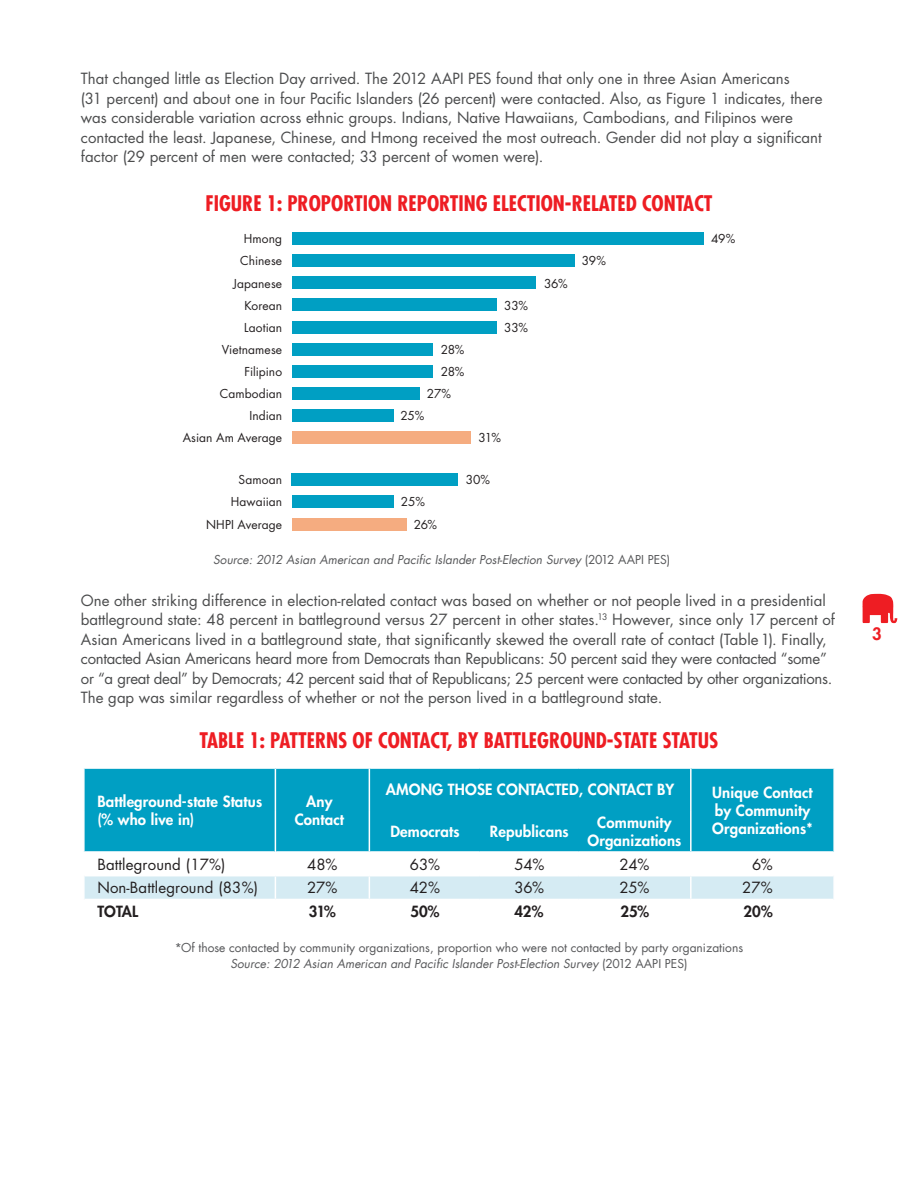
<style>
.page{position:relative;width:918px;height:1188px;background:#fff}
.page>*{position:absolute;margin:0;border:0;box-sizing:border-box;transform-origin:0 0}
.t1{font:700 condensed 21px "Futura LT";color:#ee1d23}
.t2{font:800 16.65px "Futura";color:#ee1d23}
.BODY{font:15px/19.5px "Futura";color:#4b4c4d}
.t3{font:800 15px/18px "Futura";letter-spacing:.01em;color:#fff}
.t4{font:15px "Futura";letter-spacing:.01em;color:#231f20}
.t5{font:800 15px "Futura";color:#231f20}
.source_language{font:italic 12px "Futura LT";color:#57585a}
.t6{font:12px "Futura";letter-spacing:.005em;color:#231f20}
.source_language-2{font:12px "Futura LT";color:#57585a}
.s1{font-style:normal}
</style>
<div class="page">
<svg style="left:863px;top:594px;width:34px;height:29px"></svg>
<div style="left:85px;top:769px;width:748px;height:82px;background:#009fc3"></div>
<hr style="left:369px;top:810px;width:1px;height:41px;background:#fff">
<hr style="left:369px;top:769px;width:1px;height:41px;background:#fff">
<hr style="left:690px;top:769px;width:2px;height:41px;background:#fff">
<hr style="left:690px;top:810px;width:2px;height:41px;background:#fff">
<hr style="left:275px;top:769px;width:1px;height:41px;background:#fff">
<hr style="left:275px;top:810px;width:1px;height:42px;background:#fff">
<svg style="left:84px;top:876px;width:750px;height:23px"></svg>
<div style="left:292px;top:518px;width:114px;height:12px;background:#f5ac80"></div>
<div style="left:292px;top:495px;width:101px;height:13px;background:#009fc3"></div>
<div style="left:292px;top:473px;width:166px;height:12px;background:#009fc3"></div>
<div style="left:292px;top:431px;width:179px;height:13px;background:#f5ac80"></div>
<div style="left:292px;top:409px;width:101px;height:13px;background:#009fc3"></div>
<div style="left:292px;top:387px;width:127px;height:13px;background:#009fc3"></div>
<div style="left:292px;top:365px;width:140px;height:13px;background:#009fc3"></div>
<div style="left:292px;top:343px;width:140px;height:13px;background:#009fc3"></div>
<div style="left:292px;top:321px;width:205px;height:12px;background:#009fc3"></div>
<div style="left:292px;top:299px;width:205px;height:12px;background:#009fc3"></div>
<div style="left:292px;top:276px;width:244px;height:13px;background:#009fc3"></div>
<div style="left:292px;top:254px;width:282px;height:13px;background:#009fc3"></div>
<div style="left:292px;top:232px;width:412px;height:13px;background:#009fc3"></div>
<p class="BODY" style="left:81px;top:69px;width:743px">That changed little as Election Day arrived. The 2012 AAPI PES found that only one in three Asian Americans<br>(31 percent) and about one in four Pacific Islanders (26 percent) were contacted. Also, as Figure 1 indicates, there was considerable variation across ethnic groups. Indians, Native Hawaiians, Cambodians, and Filipinos were contacted the least. Japanese, Chinese, and Hmong received the most outreach. Gender did not play a significant factor (29 percent of men were contacted; 33 percent of women were).</p>
<p class="t1" style="left:205px;top:190px;width:509px">FIGURE 1: PROPORTION REPORTING ELECTION-RELATED CONTACT</p>
<p class="t6" style="left:244px;top:231px;width:40px">Hmong</p>
<p class="t6" style="left:711px;top:231px;width:26px">49%</p>
<p class="t6" style="left:240px;top:253px;width:43px">Chinese</p>
<p class="t6" style="left:582px;top:253px;width:26px">39%</p>
<p class="t6" style="left:233px;top:275px;width:51px">Japanese</p>
<p class="t6" style="left:544px;top:275px;width:25px">36%</p>
<p class="t6" style="left:244px;top:297px;width:39px">Korean</p>
<p class="t6" style="left:504px;top:297px;width:25px">33%</p>
<p class="t6" style="left:244px;top:319px;width:39px">Laotian</p>
<p class="t6" style="left:504px;top:319px;width:25px">33%</p>
<p class="t6" style="left:222px;top:341px;width:62px">Vietnamese</p>
<p class="t6" style="left:441px;top:341px;width:25px">28%</p>
<p class="t6" style="left:244px;top:363px;width:39px">Filipino</p>
<p class="t6" style="left:441px;top:363px;width:25px">28%</p>
<p class="t6" style="left:220px;top:385px;width:64px">Cambodian</p>
<p class="t6" style="left:427px;top:385px;width:26px">27%</p>
<p class="t6" style="left:249px;top:408px;width:34px">Indian</p>
<p class="t6" style="left:400px;top:408px;width:26px">25%</p>
<p class="t6" style="left:183px;top:430px;width:101px">Asian Am Average</p>
<p class="t6" style="left:479px;top:430px;width:24px">31%</p>
<p class="t6" style="left:239px;top:471px;width:45px">Samoan</p>
<p class="t6" style="left:466px;top:471px;width:26px">30%</p>
<p class="t6" style="left:231px;top:494px;width:53px">Hawaiian</p>
<p class="t6" style="left:401px;top:494px;width:26px">25%</p>
<p class="t6" style="left:206px;top:516px;width:78px">NHPI Average</p>
<p class="t6" style="left:414px;top:516px;width:25px">26%</p>
<p class="source_language" style="left:213px;top:552px;width:459px">Source: 2012 Asian American and Pacific Islander Post-Election Survey <span class="s1">(2012 AAPI PES)</span></p>
<p class="BODY" style="left:81px;top:590px;width:756px">One other striking difference in election-related contact was based on whether or not people lived in a presidential battleground state: 48 percent in battleground versus 27 percent in other states.<sup>13</sup> However, since only 17 percent of Asian Americans lived in a battleground state, that significantly skewed the overall rate of contact (Table 1). Finally, contacted Asian Americans heard more from Democrats than Republicans: 50 percent said they were contacted “some” or “a great deal” by Democrats; 42 percent said that of Republicans; 25 percent were contacted by other organizations.<br>The gap was similar regardless of whether or not the person lived in a battleground state.</p>
<p class="t1" style="left:200px;top:727px;width:520px">TABLE 1: PATTERNS OF CONTACT, BY BATTLEGROUND-STATE STATUS</p>
<p class="t3" style="left:97px;top:792px;width:166px">Battleground-state Status (% who live in)</p>
<p class="t3" style="left:295px;top:792px;width:51px;text-align:center">Any<br>Contact</p>
<p class="t3" style="left:386px;top:780px;width:290px">AMONG THOSE CONTACTED, CONTACT BY</p>
<p class="t3" style="left:712px;top:783px;width:102px">Unique Contact by Community</p>
<p class="t3" style="left:390px;top:822px;width:71px">Democrats</p>
<p class="t3" style="left:490px;top:822px;width:80px">Republicans</p>
<p class="t3" style="left:712px;top:819px;width:102px">Organizations*</p>
<p class="t3" style="left:588px;top:813px;width:95px;text-align:center">Community<br>Organizations</p>
<p class="t4" style="left:97px;top:854px;width:130px">Battleground (17%)</p>
<p class="t4" style="left:307px;top:854px;width:32px">48%</p>
<p class="t4" style="left:410px;top:854px;width:32px">63%</p>
<p class="t4" style="left:514px;top:854px;width:31px">54%</p>
<p class="t4" style="left:620px;top:854px;width:31px">24%</p>
<p class="t4" style="left:752px;top:854px;width:22px">6%</p>
<p class="t4" style="left:97px;top:878px;width:162px">Non-Battleground (83%)</p>
<p class="t4" style="left:307px;top:878px;width:32px">27%</p>
<p class="t4" style="left:410px;top:878px;width:31px">42%</p>
<p class="t4" style="left:515px;top:878px;width:31px">36%</p>
<p class="t4" style="left:619px;top:878px;width:32px">25%</p>
<p class="t4" style="left:742px;top:878px;width:32px">27%</p>
<p class="t5" style="left:97px;top:902px;width:42px">TOTAL</p>
<p class="t5" style="left:309px;top:902px;width:28px">31%</p>
<p class="t5" style="left:410px;top:902px;width:31px">50%</p>
<p class="t5" style="left:515px;top:902px;width:30px">42%</p>
<p class="t5" style="left:620px;top:902px;width:30px">25%</p>
<p class="t5" style="left:743px;top:902px;width:31px">20%</p>
<p class="source_language-2" style="left:175px;top:940px;width:570px">*Of those contacted by community organizations, proportion who were not contacted by party organizations</p>
<p class="source_language" style="left:230px;top:956px;width:459px">Source: 2012 Asian American and Pacific Islander Post-Election Survey <span class="s1">(2012 AAPI PES)</span></p>
<p class="t2" style="left:872px;top:623px;width:11px">3</p>
</div>
